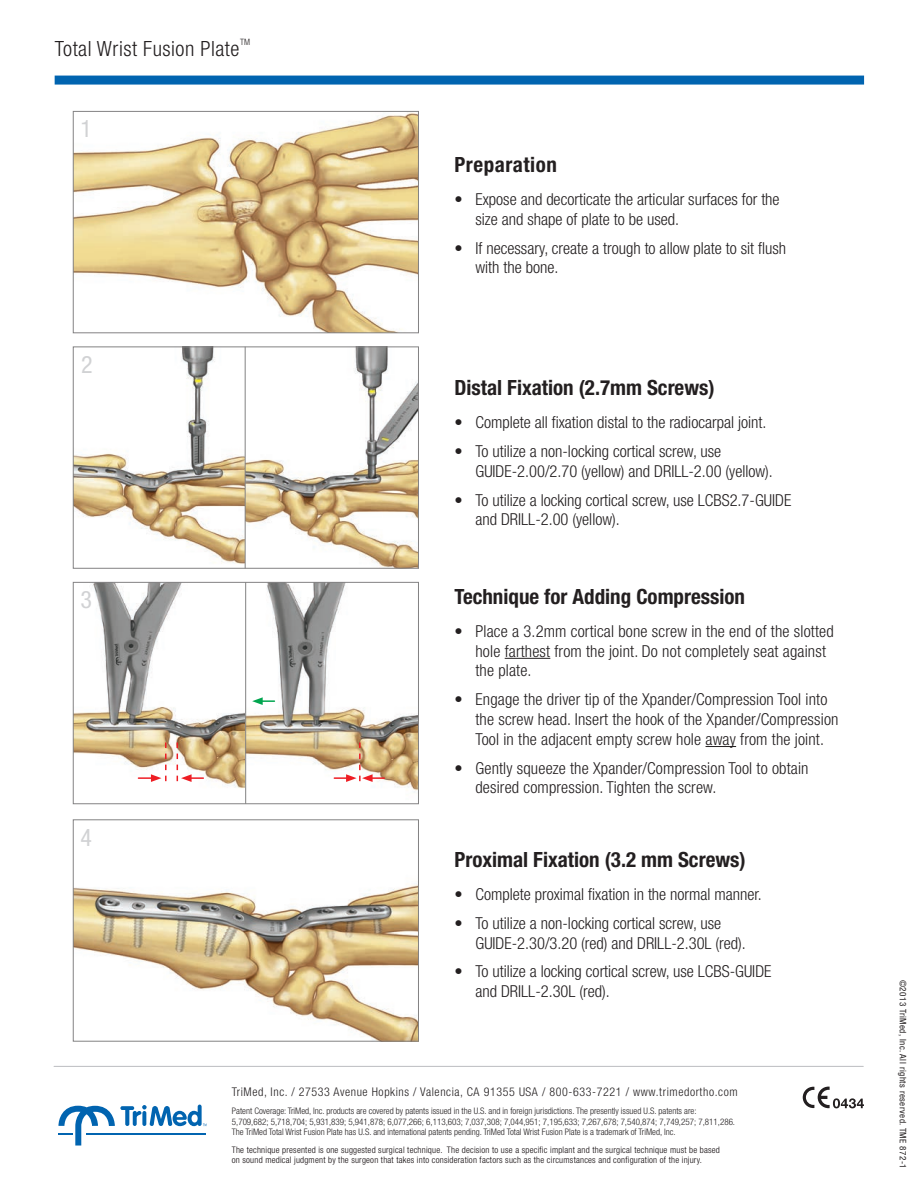
<style>
.page{position:relative;width:918px;height:1188px;background:#fff}
.page>*{position:absolute;margin:0;border:0;box-sizing:border-box;transform-origin:0 0}
.t1{font:condensed 24px "Helvetica Neue LT Std";color:#d1d2d4}
.t2{font:700 condensed 21px "Helvetica Neue LT Std";color:#231f20}
.t3{font:300 condensed 21px "Helvetica Neue LT Std";letter-spacing:.025em;color:#231f20}
.t4{font:700 condensed 21px "Helvetica Neue LT Std";letter-spacing:.025em;color:#231f20}
.t5{font:300 condensed 16.5px/19.8px "Helvetica Neue LT Std";color:#231f20}
.t6{font:300 condensed 12px "Helvetica Neue LT Std";letter-spacing:.05em;color:#231f20}
.t7{font:300 condensed 9px/10.5px "Helvetica Neue LT Std";color:#231f20}
.t8{font:300 condensed 9px/10.8px "Helvetica Neue LT Std";letter-spacing:.025em;color:#110a0c}
.t9{font:condensed 9px "Helvetica Neue LT Std";letter-spacing:.05em;color:#231f20}
.t10{font:300 condensed 8.7px "Helvetica Neue LT Std";color:#231f20}
</style>
<div class="page">
<img style="left:75px;top:113px;width:342px;height:218px">
<div style="left:73px;top:111px;width:346px;height:222px;border:1px solid #838283"></div>
<img style="left:75px;top:883px;width:342px;height:156px">
<div style="left:73px;top:820px;width:346px;height:221px;border:1px solid #838283"></div>
<img style="left:75px;top:349px;width:342px;height:217px">
<img style="left:75px;top:584px;width:342px;height:218px">
<div style="left:73px;top:347px;width:346px;height:221px;border:1px solid #838283"></div>
<div style="left:73px;top:582px;width:346px;height:222px;border:1px solid #838283"></div>
<hr style="left:245px;top:347px;width:1px;height:221px;background:#838283">
<hr style="left:245px;top:582px;width:1px;height:222px;background:#838283">
<svg style="left:138px;top:742px;width:29px;height:40px"></svg>
<svg style="left:252px;top:697px;width:22px;height:8px"></svg>
<svg style="left:177px;top:742px;width:26px;height:40px"></svg>
<svg style="left:334px;top:742px;width:50px;height:40px"></svg>
<hr style="left:505px;top:658px;width:45px;height:1px;background:#231f20">
<hr style="left:706px;top:746px;width:30px;height:1px;background:#231f20">
<div style="left:55px;top:76px;width:809px;height:9px;background:#0164b0"></div>
<hr style="left:54px;top:1066px;width:809px;height:1px;background:#bcbdc0">
<svg style="left:58px;top:1105px;width:148px;height:41px"></svg>
<svg style="left:803px;top:1087px;width:61px;height:21px"></svg>
<p class="t3" style="left:55px;top:37px;width:186px">Total Wrist Fusion Plate</p>
<p class="t10" style="left:240px;top:37px;width:12px">TM</p>
<h1 class="t1" style="left:81px;top:115px;width:13px">1</h1>
<h1 class="t1" style="left:81px;top:350px;width:13px">2</h1>
<h1 class="t1" style="left:81px;top:586px;width:13px">3</h1>
<h1 class="t1" style="left:81px;top:824px;width:13px">4</h1>
<p class="t4" style="left:454px;top:152px;width:104px">Preparation</p>
<p class="t5" style="left:476px;top:189px;width:306px;text-indent:-21px">• Expose and decorticate the articular surfaces for the size and shape of plate to be used.</p>
<p class="t5" style="left:476px;top:238px;width:312px;text-indent:-21px">• If necessary, create a trough to allow plate to sit flush with the bone.</p>
<p class="t2" style="left:454px;top:375px;width:262px">Distal Fixation (2.7mm Screws)</p>
<p class="t5" style="left:454px;top:412px;width:313px">• Complete all fixation distal to the radiocarpal joint.</p>
<p class="t5" style="left:475px;top:441px;width:299px;text-indent:-21px">• To utilize a non-locking cortical screw, use<br>GUIDE-2.00/2.70 (yellow) and DRILL-2.00 (yellow).</p>
<p class="t5" style="left:475px;top:490px;width:317px;text-indent:-21px">• To utilize a locking cortical screw, use LCBS2.7-GUIDE and DRILL-2.00 (yellow).</p>
<p class="t2" style="left:454px;top:583px;width:292px">Technique for Adding Compression</p>
<p class="t5" style="left:475px;top:621px;width:360px;text-indent:-21px">• Place a 3.2mm cortical bone screw in the end of the slotted hole farthest from the joint. Do not completely seat against the plate.</p>
<p class="t5" style="left:475px;top:689px;width:365px;text-indent:-21px">• Engage the driver tip of the Xpander/Compression Tool into the screw head. Insert the hook of the Xpander/Compression<br>Tool in the adjacent empty screw hole away from the joint.</p>
<p class="t5" style="left:475px;top:758px;width:335px;text-indent:-21px">• Gently squeeze the Xpander/Compression Tool to obtain desired compression. Tighten the screw.</p>
<p class="t2" style="left:454px;top:847px;width:293px">Proximal Fixation (3.2 mm Screws)</p>
<p class="t5" style="left:454px;top:884px;width:309px">• Complete proximal fixation in the normal manner.</p>
<p class="t5" style="left:475px;top:913px;width:272px;text-indent:-21px">• To utilize a non-locking cortical screw, use<br>GUIDE-2.30/3.20 (red) and DRILL-2.30L (red).</p>
<p class="t5" style="left:475px;top:962px;width:298px;text-indent:-21px">• To utilize a locking cortical screw, use LCBS-GUIDE and DRILL-2.30L (red).</p>
<p class="t6" style="left:232px;top:1085px;width:507px">TriMed, Inc. / 27533 Avenue Hopkins / Valencia, CA 91355 USA / 800-633-7221 / www.trimedortho.com</p>
<p class="t7" style="left:232px;top:1106px;width:505px">Patent Coverage: TriMed, Inc. products are covered by patents issued in the U.S. and in foreign jurisdictions. The presently issued U.S. patents are:<br>5,709,682; 5,718,704; 5,931,839; 5,941,878; 6,077,266; 6,113,603; 7,037,308; 7,044,951; 7,195,633; 7,267,678; 7,540,874; 7,749,257; 7,811,286.<br>The TriMed Total Wrist Fusion Plate has U.S. and international patents pending. TriMed Total Wrist Fusion Plate is a trademark of TriMed, Inc.</p>
<p class="t8" style="left:232px;top:1144px;width:490px">The technique presented is one suggested surgical technique. The decision to use a specific implant and the surgical technique must be based on sound medical judgment by the surgeon that takes into consideration factors such as the circumstances and configuration of the injury.</p>
<p class="t9" style="left:908px;top:980px;width:191px;rotate:90deg">©2013 TriMed, Inc. All rights reserved. TME 872-1</p>
</div>
